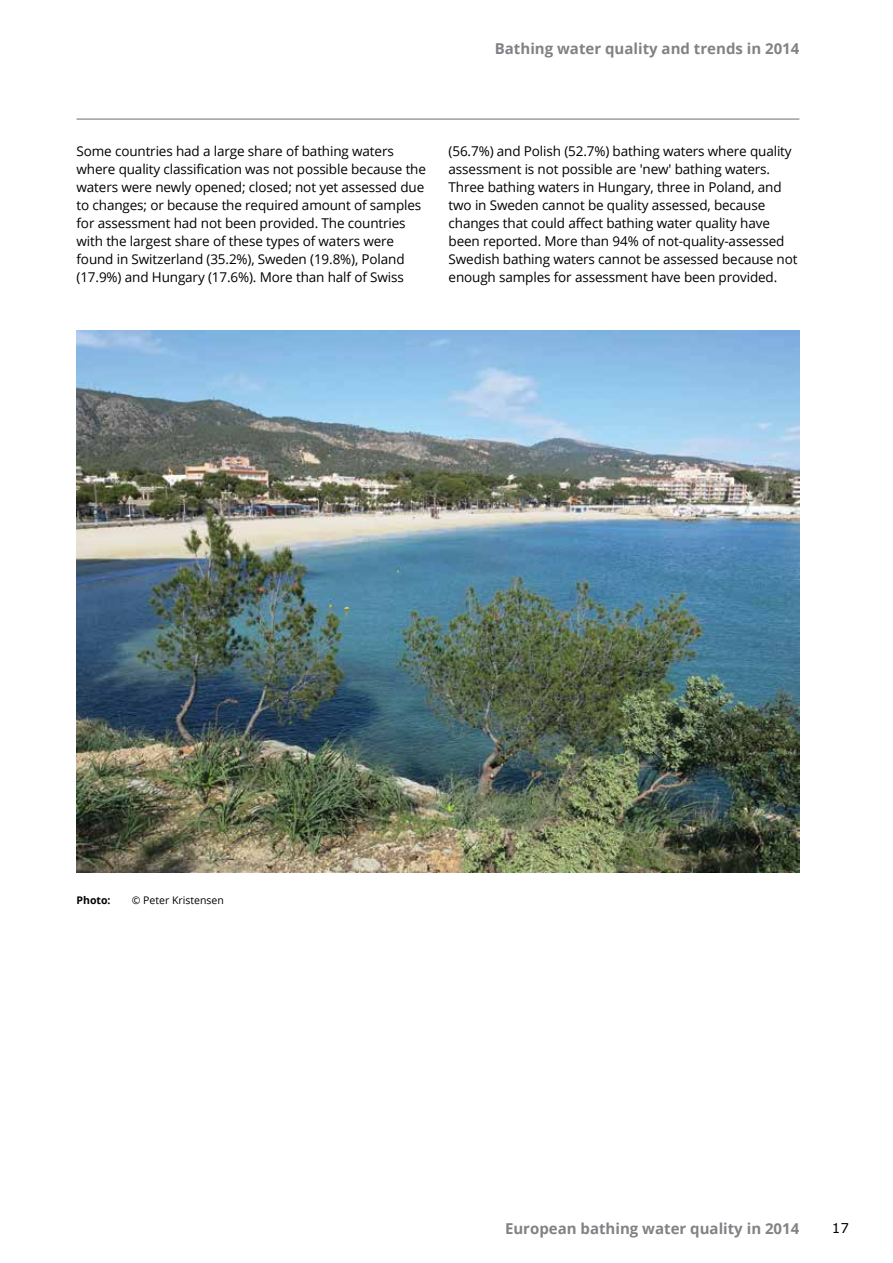
<style>
.page{position:relative;width:893px;height:1263px;background:#fff}
.page>*{position:absolute;margin:0;border:0;box-sizing:border-box;transform-origin:0 0}
.t1{font:700 15px "Open Sans";color:#808285}
.t2{font:13.5px/18px "Open Sans";letter-spacing:-.01em;color:#000}
.t3{font:13.5px "Verdana";color:#000}
.t4{font:10.5px "Open Sans";color:#000}
.t5{font:700 10.5px "Open Sans";color:#000}
</style>
<div class="page">
<hr style="left:77px;top:119px;width:722px;height:1px;background:#6d6e71">
<img style="left:77px;top:331px;width:722px;height:542px">
<p class="t1" style="left:495px;top:38px;width:306px">Bathing water quality and trends in 2014</p>
<p class="t2" style="left:77px;top:142px;width:351px">Some countries had a large share of bathing waters where quality classification was not possible because the waters were newly opened; closed; not yet assessed due to changes; or because the required amount of samples for assessment had not been provided. The countries with the largest share of these types of waters were found in Switzerland (35.2%), Sweden (19.8%), Poland (17.9%) and Hungary (17.6%). More than half of Swiss</p>
<p class="t2" style="left:449px;top:141px;width:350px">(56.7%) and Polish (52.7%) bathing waters where quality assessment is not possible are 'new' bathing waters.<br>Three bathing waters in Hungary, three in Poland, and two in Sweden cannot be quality assessed, because changes that could affect bathing water quality have been reported. More than 94% of not-quality-assessed Swedish bathing waters cannot be assessed because not enough samples for assessment have been provided.</p>
<p class="t5" style="left:77px;top:893px;width:36px">Photo:</p>
<p class="t4" style="left:132px;top:893px;width:94px">© Peter Kristensen</p>
<p class="t1" style="left:505px;top:1218px;width:296px">European bathing water quality in 2014</p>
<p class="t3" style="left:832px;top:1219px;width:19px">17</p>
</div>
